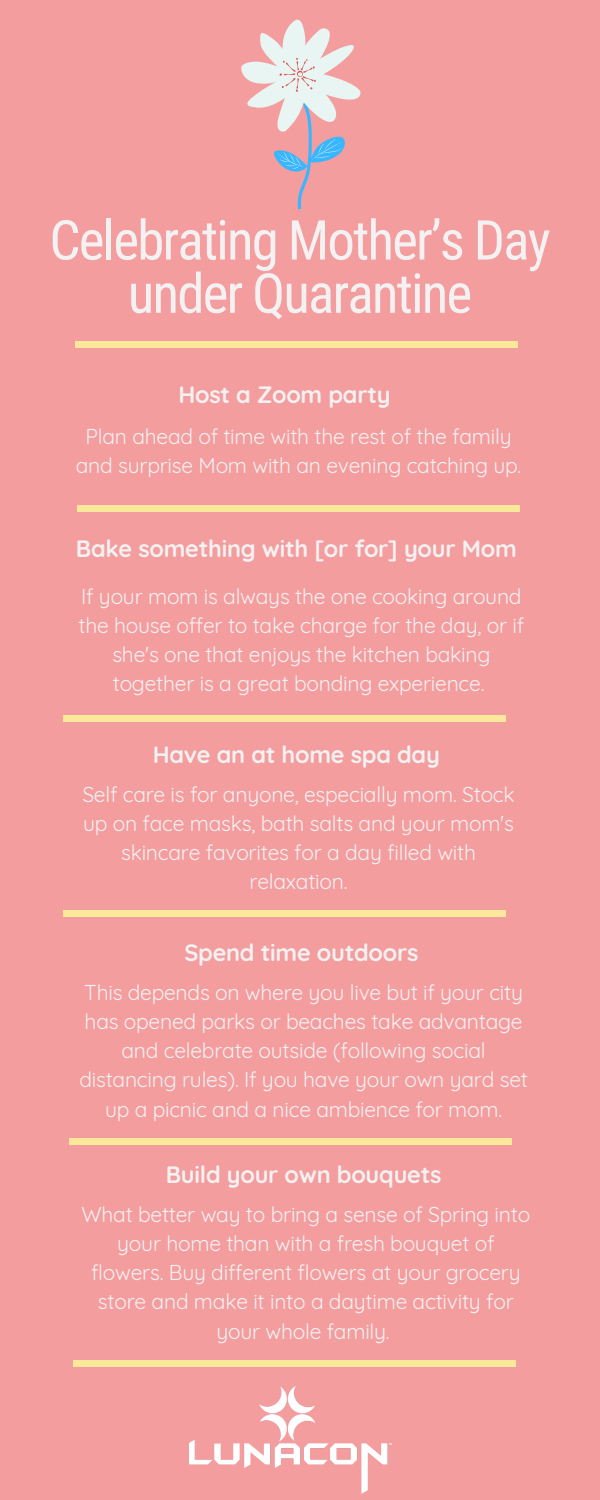
<style>
.page{position:relative;width:600px;height:1500px;background:#f49d9f}
.page>*{position:absolute;margin:0;border:0;box-sizing:border-box;transform-origin:0 0}
.t1{font:55px/53.2px "Roboto Condensed";letter-spacing:-.035em;color:#f3f1f1;text-align:center}
.t2{font:700 23.6px "Quicksand";letter-spacing:-.01em;color:#f3f1f1}
.t3{font:21px/29.2px "Quicksand";letter-spacing:-.01em;color:#f3f1f1;text-align:center}
</style>
<div class="page">
<div style="left:75px;top:341px;width:443px;height:6px;background:#fbe89a"></div>
<div style="left:77px;top:506px;width:443px;height:6px;background:#fbe89a"></div>
<div style="left:63px;top:716px;width:443px;height:6px;background:#fbe89a"></div>
<div style="left:74px;top:1360px;width:442px;height:6px;background:#fbe89a"></div>
<svg style="left:241px;top:20px;width:120px;height:188px"></svg>
<div style="left:63px;top:910px;width:443px;height:6px;background:#fbe89a"></div>
<div style="left:69px;top:1138px;width:443px;height:6px;background:#fbe89a"></div>
<img style="left:190px;top:1386px;width:201px;height:108px">
<h1 class="t1" style="left:49px;top:214px;width:503px">Celebrating Mother’s Day under Quarantine</h1>
<p class="t2" style="left:178px;top:379px;width:214px">Host a Zoom party</p>
<p class="t3" style="left:76px;top:421px;width:447px">Plan ahead of time with the rest of the family and surprise Mom with an evening catching up.</p>
<p class="t2" style="left:76px;top:534px;width:443px">Bake something with [or for] your Mom</p>
<p class="t3" style="left:78px;top:581px;width:447px">If your mom is always the one cooking around the house offer to take charge for the day, or if she's one that enjoys the kitchen baking together is a great bonding experience.</p>
<p class="t2" style="left:153px;top:739px;width:289px">Have an at home spa day</p>
<p class="t3" style="left:82px;top:779px;width:434px">Self care is for anyone, especially mom. Stock up on face masks, bath salts and your mom's skincare favorites for a day filled with relaxation.</p>
<p class="t2" style="left:184px;top:937px;width:235px">Spend time outdoors</p>
<p class="t3" style="left:79px;top:977px;width:450px">This depends on where you live but if your city has opened parks or beaches take advantage and celebrate outside (following social distancing rules). If you have your own yard set up a picnic and a nice ambience for mom.</p>
<p class="t2" style="left:166px;top:1159px;width:277px">Build your own bouquets</p>
<p class="t3" style="left:81px;top:1199px;width:450px">What better way to bring a sense of Spring into your home than with a fresh bouquet of flowers. Buy different flowers at your grocery store and make it into a daytime activity for your whole family.</p>
</div>
